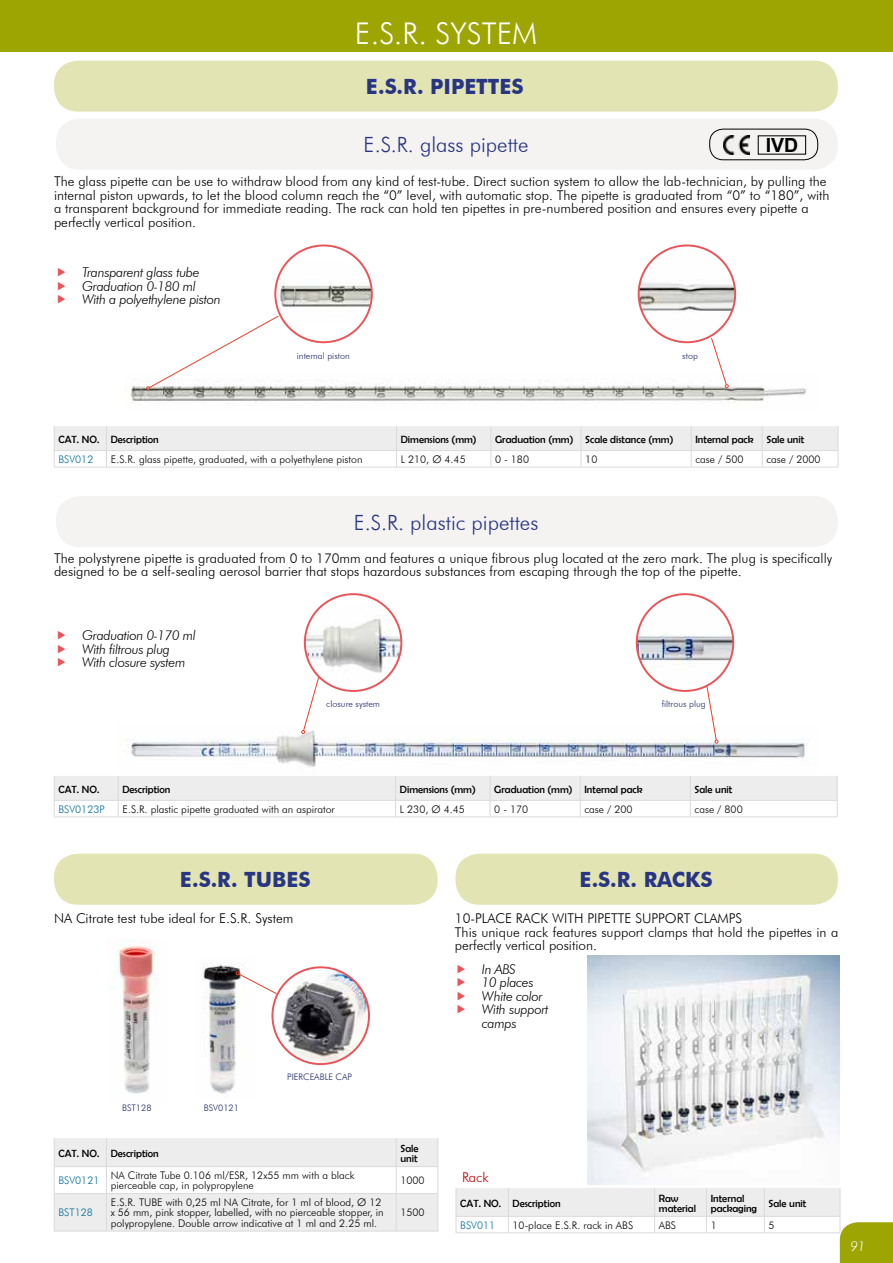
<style>
.page{position:relative;width:893px;height:1263px;background:#fff}
.page>*{position:absolute;margin:0;border:0;box-sizing:border-box;transform-origin:0 0}
.t1{font:300 30px "Futura BT";color:#fff}
.t2{font:300 21px "Futura BT";color:#283583}
.t3{font:700 21px "Futura BT";color:#283583}
.t4{font:700 19.5px "Arial";color:#000}
.t5{font:300 13.5px/13.5px "Futura BT";color:#000}
.t6{font:italic 300 13.5px/13.5px "Futura BT";letter-spacing:-.025em;color:#000}
.t7{font:300 13.5px "Futura BT";color:#b50000}
.t8{font:italic 300 13.5px "Futura BT";color:#fff}
.t9{font:300 10.5px/10.5px "Futura BT";color:#000}
.t10{font:10.5px/10.5px "Berlin Sans FB";color:#000}
.t11{font:300 10.5px "Futura BT";color:#036c9c}
.t12{font:300 9px "Futura BT";color:#202a69}
</style>
<div class="page">
<div style="left:0;top:0;width:893px;height:52px;background:#9da502"></div>
<div style="left:54px;top:61px;width:784px;height:51px;background:#e2e4b3;border-radius:24px"></div>
<div style="left:54px;top:854px;width:383px;height:51px;background:#e2e4b3;border-radius:24px"></div>
<svg style="left:54px;top:1138px;width:385px;height:93px"></svg>
<hr style="left:54px;top:1193px;width:52px;height:1px;background:#dadada">
<hr style="left:54px;top:1194px;width:1px;height:37px;background:#dadada">
<hr style="left:106px;top:1193px;width:290px;height:1px;background:#dadada">
<hr style="left:106px;top:1194px;width:1px;height:37px;background:#dadada">
<hr style="left:396px;top:1193px;width:42px;height:1px;background:#dadada">
<hr style="left:396px;top:1194px;width:1px;height:37px;background:#dadada">
<hr style="left:438px;top:1194px;width:1px;height:37px;background:#dadada">
<hr style="left:54px;top:1231px;width:52px;height:1px;background:#dadada">
<hr style="left:106px;top:1231px;width:290px;height:1px;background:#dadada">
<hr style="left:396px;top:1231px;width:42px;height:1px;background:#dadada">
<div style="left:455px;top:854px;width:383px;height:51px;background:#e2e4b3;border-radius:24px"></div>
<svg style="left:456px;top:1188px;width:437px;height:75px"></svg>
<hr style="left:456px;top:1232px;width:52px;height:1px;background:#dadada">
<hr style="left:508px;top:1232px;width:147px;height:1px;background:#dadada">
<hr style="left:655px;top:1232px;width:51px;height:1px;background:#dadada">
<hr style="left:706px;top:1232px;width:58px;height:1px;background:#dadada">
<hr style="left:764px;top:1232px;width:76px;height:1px;background:#dadada">
<img style="left:128px;top:734px;width:679px;height:33px">
<img style="left:130px;top:379px;width:676px;height:26px">
<div style="left:56px;top:119px;width:782px;height:51px;background:#f4f3f2;border-radius:24px"></div>
<div style="left:56px;top:496px;width:782px;height:51px;background:#f4f3f2;border-radius:24px"></div>
<img style="left:110px;top:940px;width:48px;height:154px">
<img style="left:202px;top:963px;width:43px;height:131px">
<svg style="left:236px;top:971px;width:41px;height:23px"></svg>
<svg style="left:146px;top:317px;width:133px;height:73px"></svg>
<svg style="left:711px;top:338px;width:18px;height:50px"></svg>
<svg style="left:301px;top:690px;width:15px;height:44px"></svg>
<svg style="left:707px;top:691px;width:11px;height:53px"></svg>
<svg style="left:54px;top:776px;width:784px;height:41px"></svg>
<hr style="left:54px;top:816px;width:64px;height:1px;background:#dadada">
<hr style="left:118px;top:816px;width:278px;height:1px;background:#dadada">
<hr style="left:396px;top:816px;width:94px;height:1px;background:#dadada">
<hr style="left:490px;top:816px;width:90px;height:1px;background:#dadada">
<hr style="left:580px;top:816px;width:110px;height:1px;background:#dadada">
<hr style="left:690px;top:816px;width:147px;height:1px;background:#dadada">
<svg style="left:54px;top:426px;width:785px;height:41px"></svg>
<hr style="left:54px;top:467px;width:52px;height:1px;background:#dadada">
<hr style="left:106px;top:467px;width:290px;height:1px;background:#dadada">
<hr style="left:396px;top:467px;width:95px;height:1px;background:#dadada">
<hr style="left:491px;top:467px;width:90px;height:1px;background:#dadada">
<hr style="left:581px;top:467px;width:110px;height:1px;background:#dadada">
<hr style="left:691px;top:467px;width:71px;height:1px;background:#dadada">
<hr style="left:762px;top:467px;width:76px;height:1px;background:#dadada">
<img style="left:275px;top:264px;width:97px;height:60px">
<div style="left:274px;top:244px;width:99px;height:99px;border:2px solid #ea5357;border-radius:50%"></div>
<img style="left:639px;top:255px;width:96px;height:79px">
<div style="left:638px;top:244px;width:98px;height:99px;border:2px solid #ea5357;border-radius:50%"></div>
<img style="left:637px;top:601px;width:96px;height:90px">
<div style="left:636px;top:593px;width:98px;height:99px;border:2px solid #ea5357;border-radius:50%"></div>
<img style="left:305px;top:607px;width:96px;height:83px">
<div style="left:304px;top:593px;width:98px;height:99px;border:2px solid #ea5357;border-radius:50%"></div>
<img style="left:272px;top:967px;width:97px;height:97px;border-radius:48px">
<div style="left:271px;top:966px;width:99px;height:99px;border:2px solid #ea5357;border-radius:50%"></div>
<img style="left:723px;top:136px;width:26px;height:18px">
<div style="left:709px;top:129px;width:109px;height:31px;border:1px solid #000;border-radius:14px"></div>
<img style="left:587px;top:956px;width:253px;height:228px">
<h1 class="t1" style="left:355px;top:15px;width:184px">E.S.R. SYSTEM</h1>
<h2 class="t3" style="left:366px;top:74px;width:159px">E.S.R. PIPETTES</h2>
<h2 class="t2" style="left:363px;top:132px;width:167px">E.S.R. glass pipette</h2>
<h3 class="t4" style="left:766px;top:131px;width:34px">IVD</h3>
<p class="t5" style="left:54px;top:175px;width:777px">The glass pipette can be use to withdraw blood from any kind of test-tube. Direct suction system to allow the lab-technician, by pulling the internal piston upwards, to let the blood column reach the “0” level, with automatic stop. The pipette is graduated from “0” to “180”, with a transparent background for immediate reading. The rack can hold ten pipettes in pre-numbered position and ensures every pipette a perfectly vertical position.</p>
<p class="t6" style="left:82px;top:266px;width:140px">Transparent glass tube<br>Graduation 0-180 ml<br>With a polyethylene piston</p>
<p class="t12" style="left:297px;top:351px;width:54px">internal piston</p>
<p class="t12" style="left:682px;top:351px;width:17px">stop</p>
<p class="t10" style="left:58px;top:434px;width:102px">CAT. NO. Description</p>
<p class="t10" style="left:401px;top:434px;width:77px">Dimensions (mm)</p>
<p class="t10" style="left:495px;top:434px;width:180px">Graduation (mm) Scale distance (mm)</p>
<p class="t10" style="left:695px;top:434px;width:110px">Internal pack Sale unit</p>
<p class="t11" style="left:58px;top:453px;width:36px">BSV012</p>
<p class="t9" style="left:111px;top:454px;width:253px">E.S.R. glass pipette, graduated, with a polyethylene piston</p>
<p class="t9" style="left:401px;top:454px;width:66px">L 210, Ø 4.45</p>
<p class="t9" style="left:495px;top:454px;width:35px">0 - 180</p>
<p class="t9" style="left:585px;top:454px;width:14px">10</p>
<p class="t9" style="left:695px;top:454px;width:50px">case / 500</p>
<p class="t9" style="left:766px;top:454px;width:56px">case / 2000</p>
<h2 class="t2" style="left:354px;top:509px;width:186px">E.S.R. plastic pipettes</h2>
<p class="t5" style="left:54px;top:551px;width:780px">The polystyrene pipette is graduated from 0 to 170mm and features a unique fibrous plug located at the zero mark. The plug is specifically designed to be a self-sealing aerosol barrier that stops hazardous substances from escaping through the top of the pipette.</p>
<p class="t6" style="left:82px;top:628px;width:115px">Graduation 0-170 ml<br>With filtrous plug<br>With closure system</p>
<p class="t12" style="left:326px;top:698px;width:55px">closure system</p>
<p class="t12" style="left:662px;top:698px;width:45px">filtrous plug</p>
<p class="t10" style="left:58px;top:784px;width:42px">CAT. NO.</p>
<p class="t10" style="left:122px;top:784px;width:50px">Description</p>
<p class="t10" style="left:400px;top:784px;width:77px">Dimensions (mm)</p>
<p class="t10" style="left:494px;top:784px;width:150px">Graduation (mm) Internal pack</p>
<p class="t10" style="left:695px;top:784px;width:39px">Sale unit</p>
<p class="t11" style="left:58px;top:802px;width:48px">BSV0123P</p>
<p class="t9" style="left:122px;top:803px;width:214px">E.S.R. plastic pipette graduated with an aspirator</p>
<p class="t9" style="left:400px;top:803px;width:66px">L 230, Ø 4.45</p>
<p class="t9" style="left:494px;top:803px;width:35px">0 - 170</p>
<p class="t9" style="left:584px;top:803px;width:50px">case / 200</p>
<p class="t9" style="left:695px;top:803px;width:50px">case / 800</p>
<h2 class="t3" style="left:180px;top:867px;width:132px">E.S.R. TUBES</h2>
<p class="t5" style="left:54px;top:911px;width:241px">NA Citrate test tube ideal for E.S.R. System</p>
<p class="t12" style="left:122px;top:1102px;width:31px">BST128</p>
<p class="t12" style="left:204px;top:1102px;width:37px">BSV0121</p>
<p class="t12" style="left:287px;top:1071px;width:66px">PIERCEABLE CAP</p>
<p class="t10" style="left:58px;top:1148px;width:102px">CAT. NO. Description</p>
<p class="t10" style="left:400px;top:1143px;width:20px">Sale unit</p>
<p class="t11" style="left:58px;top:1174px;width:43px">BSV0121</p>
<p class="t9" style="left:111px;top:1170px;width:245px">NA Citrate Tube 0.106 ml/ESR, 12x55 mm with a black pierceable cap, in polypropylene</p>
<p class="t9" style="left:400px;top:1175px;width:26px">1000</p>
<p class="t11" style="left:58px;top:1206px;width:36px">BST128</p>
<p class="t9" style="left:111px;top:1197px;width:274px">E.S.R. TUBE with 0,25 ml NA Citrate, for 1 ml of blood, Ø 12 x 56 mm, pink stopper, labelled, with no pierceable stopper, in polypropylene. Double arrow indicative at 1 ml and 2.25 ml.</p>
<p class="t9" style="left:400px;top:1207px;width:26px">1500</p>
<h2 class="t3" style="left:579px;top:867px;width:135px">E.S.R. RACKS</h2>
<p class="t5" style="left:455px;top:911px;width:385px">10-PLACE RACK WITH PIPETTE SUPPORT CLAMPS<br>This unique rack features support clamps that hold the pipettes in a perfectly vertical position.</p>
<p class="t6" style="left:482px;top:962px;width:68px">In ABS<br>10 places<br>White color<br>With support camps</p>
<p class="t7" style="left:462px;top:1169px;width:28px">Rack</p>
<p class="t10" style="left:460px;top:1198px;width:102px">CAT. NO. Description</p>
<p class="t10" style="left:659px;top:1193px;width:39px">Raw material</p>
<p class="t10" style="left:711px;top:1193px;width:48px">Internal packaging</p>
<p class="t10" style="left:769px;top:1198px;width:39px">Sale unit</p>
<p class="t11" style="left:460px;top:1218px;width:36px">BSV011</p>
<p class="t9" style="left:513px;top:1219px;width:122px">10-place E.S.R. rack in ABS</p>
<p class="t9" style="left:659px;top:1219px;width:19px">ABS</p>
<p class="t9" style="left:711px;top:1219px;width:8px">1</p>
<p class="t9" style="left:768px;top:1219px;width:8px">5</p>
<p class="t8" style="left:850px;top:1238px;width:16px">91</p>
</div>
